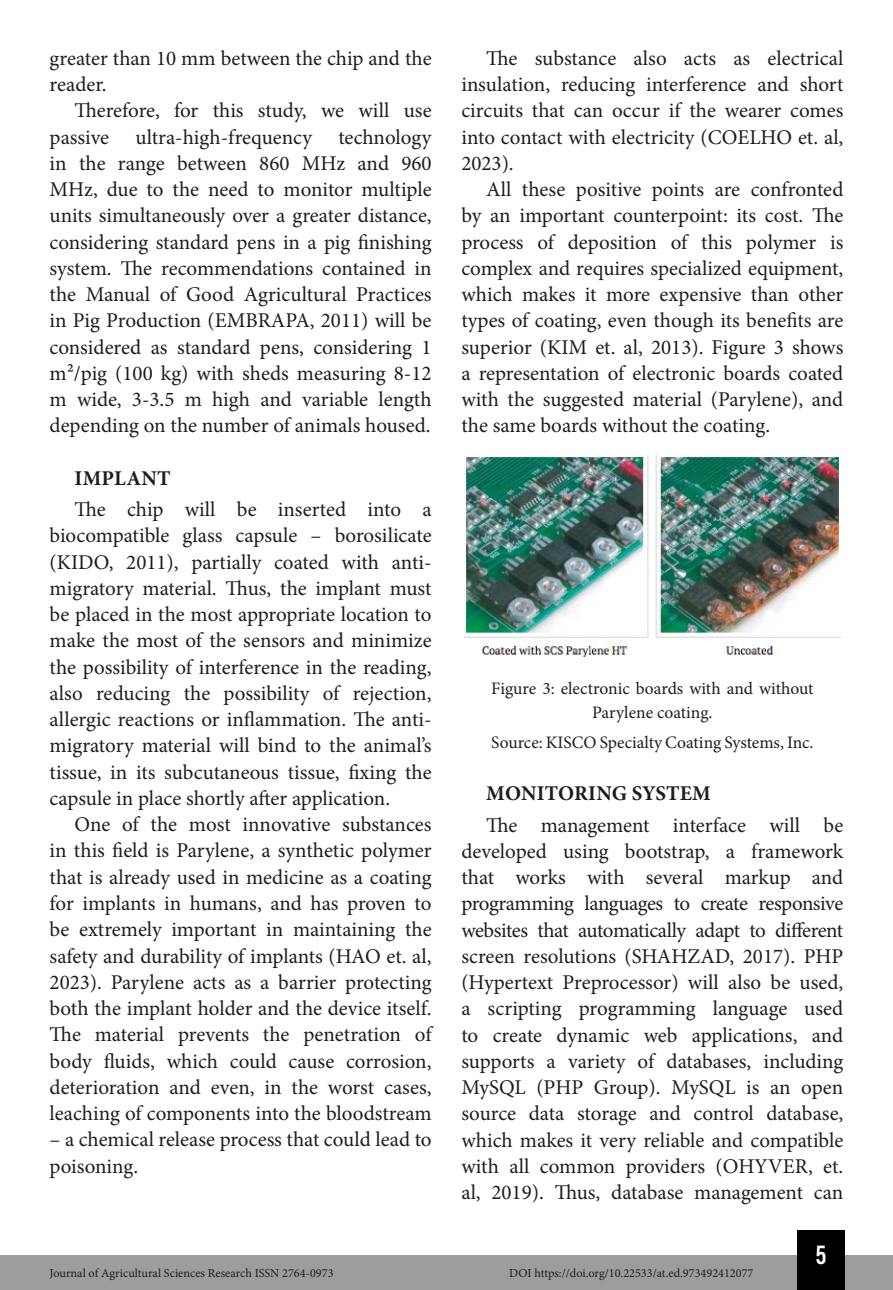
<style>
.page{position:relative;width:893px;height:1290px;background:#fff}
.page>*{position:absolute;margin:0;border:0;box-sizing:border-box;transform-origin:0 0}
.t1{font:26.25px "Bebas Kai";color:#fff}
.TXT{font:21px/26.2px "Minion Pro";color:#1d1d1b;text-align:justify}
.SUB{font:700 21px "Minion Pro";letter-spacing:.01em;color:#1d1d1b}
.Info_Imagem{font:17.5px/24.5px "Minion Pro";color:#1d1d1b;text-align:center}
.t2{font:12.25px "Minion Pro";color:#1d1d1b}
</style>
<div class="page">
<div style="left:0;top:1255px;width:893px;height:35px;background:#9d9d9d"></div>
<div style="left:797px;top:1230px;width:48px;height:60px;background:#000"></div>
<img style="left:465px;top:456px;width:375px;height:202px">
<p class="TXT" style="left:50px;top:45px;width:384px">greater than 10 mm between the chip and the reader.</p>
<p class="TXT" style="left:50px;top:98px;width:383px;text-indent:25px">Therefore, for this study, we will use passive</p>
<p class="TXT" style="left:50px;top:124px;width:384px;text-indent:289px">technology in the range between 860 MHz and 960<br>MHz, due to the need to monitor multiple units simultaneously over a greater distance, considering standard pens in a pig finishing system. The recommendations contained in the Manual of Good Agricultural Practices in Pig Production (EMBRAPA, 2011) will be considered as standard pens, considering 1 m²/pig (100 kg) with sheds measuring 8-12 m wide, 3-3.5 m high and variable length depending on the number of animals housed.</p>
<p class="SUB" style="left:75px;top:463px;width:98px">IMPLANT</p>
<p class="TXT" style="left:50px;top:496px;width:384px;text-indent:25px">The chip will be inserted into a biocompatible glass capsule – borosilicate (KIDO, 2011), partially coated with anti&shy;migratory material. Thus, the implant must be placed in the most appropriate location to make the most of the sensors and minimize the possibility of interference in the reading, also reducing the possibility of rejection, allergic reactions or inflammation. The anti&shy;migratory material will bind to the animal’s tissue, in its subcutaneous tissue, fixing the capsule in place shortly after application.</p>
<p class="TXT" style="left:50px;top:811px;width:384px;text-indent:25px">One of the most innovative substances in this field is Parylene, a synthetic polymer that is already used in medicine as a coating for implants in humans, and has proven to be extremely important in maintaining the safety and durability of implants (HAO et. al, 2023). Parylene acts as a barrier protecting both the implant holder and the device itself.<br>The material prevents the penetration of body fluids, which could cause corrosion, deterioration and even, in the worst cases, leaching of components into the bloodstream</p>
<p class="TXT" style="left:50px;top:1126px;width:384px">– a chemical release process that could lead to poisoning.</p>
<p class="TXT" style="left:135px;top:124px;width:178px">ultra-high-frequency</p>
<p class="TXT" style="left:461px;top:45px;width:383px;text-indent:25px">The substance also acts as electrical insulation, reducing interference and short circuits that can occur if the wearer comes into contact with electricity (COELHO et. al, 2023).</p>
<p class="TXT" style="left:461px;top:176px;width:384px;text-indent:25px">All these positive points are confronted by an important counterpoint: its cost. The process of deposition of this polymer is complex and requires specialized equipment, which makes it more expensive than other types of coating, even though its benefits are superior (KIM et. al, 2013). Figure 3 shows a representation of electronic boards coated with the suggested material (Parylene), and the same boards without the coating.</p>
<p class="Info_Imagem" style="left:491px;top:676px;width:324px">Figure 3: electronic boards with and without<br>Parylene coating.</p>
<p class="Info_Imagem" style="left:491px;top:730px;width:324px">Source: KISCO Specialty Coating Systems, Inc.</p>
<p class="SUB" style="left:486px;top:779px;width:226px">MONITORING SYSTEM</p>
<p class="TXT" style="left:461px;top:812px;width:384px;text-indent:25px">The management interface will be developed using bootstrap, a framework that works with several markup and programming languages to create responsive websites that automatically adapt to different screen resolutions (SHAHZAD, 2017). PHP (Hypertext Preprocessor) will also be used, a scripting programming language used to create dynamic web applications, and supports a variety of databases, including MySQL (PHP Group). MySQL is an open source data storage and control database, which makes it very reliable and compatible with all common providers (OHYVER, et. al, 2019). Thus, database management can</p>
<p class="t1" style="left:816px;top:1241px;width:12px">5</p>
<p class="t2" style="left:50px;top:1265px;width:285px">Journal of Agricultural Sciences Research ISSN 2764-0973</p>
<p class="t2" style="left:509px;top:1265px;width:246px">DOI https://doi.org/10.22533/at.ed.973492412077</p>
</div>
